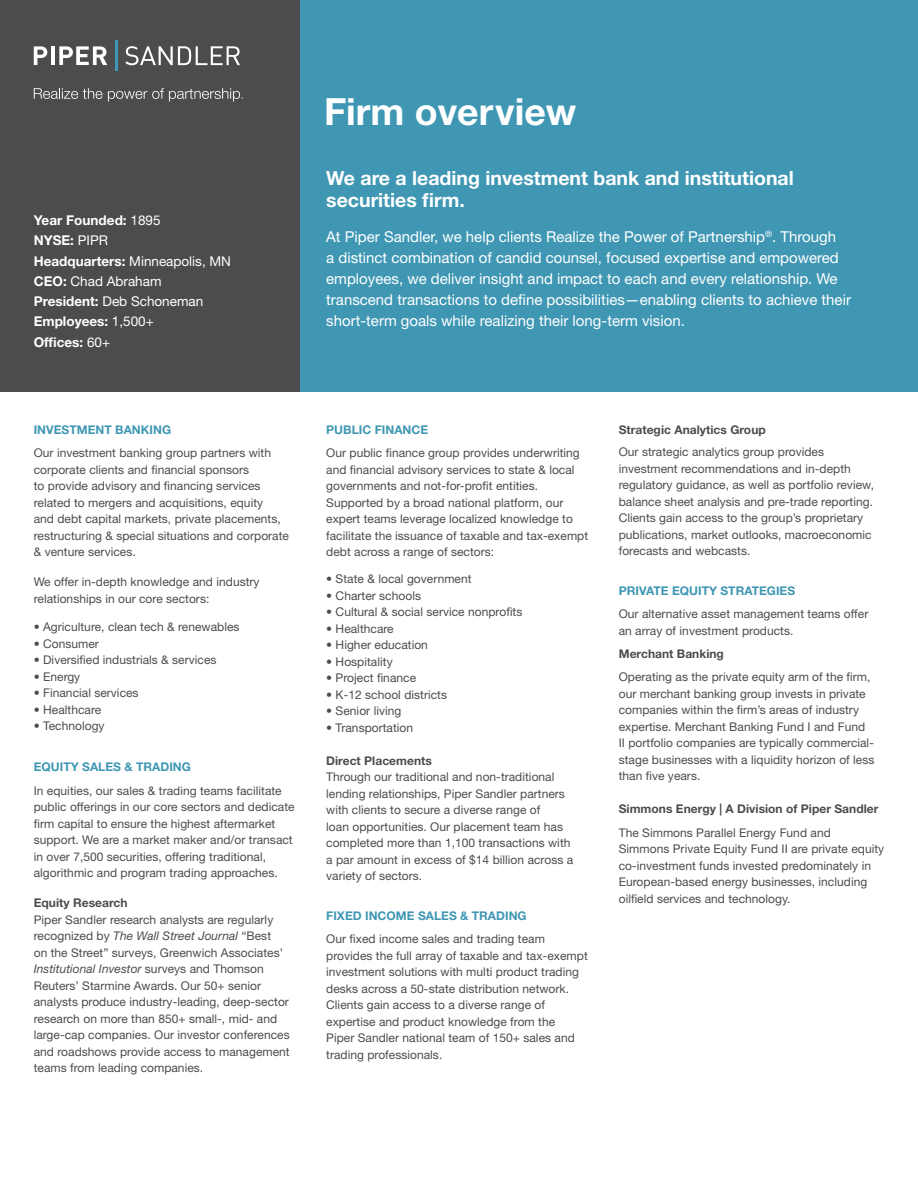
<style>
.page{position:relative;width:918px;height:1188px;background:#fff}
.page>*{position:absolute;margin:0;border:0;box-sizing:border-box;transform-origin:0 0}
.PJC_AD_headline{font:700 37.5px "Helvetica Neue LT Std";color:#fff}
.t1{font:700 19.5px/22.5px "Helvetica Neue LT Std";color:#fff}
.t2{font:15px/21px "Helvetica Neue LT Std";color:#fff}
.t3{font:13.5px "Helvetica Neue LT Std";color:#fff}
.t4{font:700 13.5px "Helvetica Neue LT Std";color:#fff}
.t5{font:12px/16.5px "Helvetica Neue LT Std";letter-spacing:.005em;color:#4b4c4d}
.t6{font:700 12px "Helvetica Neue LT Std";letter-spacing:.005em;color:#3f97b4}
.t7{font:700 12px "Helvetica Neue LT Std";letter-spacing:.005em;color:#4b4c4d}
.s1{font-weight:400}
.s2{font-weight:700}
.s3{font-style:italic}
</style>
<div class="page">
<div style="left:299px;top:0;width:619px;height:392px;background:#3f97b4"></div>
<div style="left:0;top:0;width:299px;height:392px;background:#4b4c4d"></div>
<svg style="left:34px;top:46px;width:13px;height:19px"></svg>
<hr style="left:51px;top:46px;width:3px;height:19px;background:#fff">
<svg style="left:59px;top:46px;width:48px;height:19px"></svg>
<svg style="left:125px;top:46px;width:115px;height:19px"></svg>
<hr style="left:115px;top:41px;width:3px;height:30px;background:#3d97b5">
<svg style="left:34px;top:88px;width:68px;height:11px"></svg>
<svg style="left:108px;top:88px;width:135px;height:14px"></svg>
<p class="t4" style="left:34px;top:212px;width:128px">Year Founded: <span class="s1">1895</span></p>
<p class="t4" style="left:34px;top:232px;width:76px">NYSE: <span class="s1">PIPR</span></p>
<p class="t3" style="left:34px;top:253px;width:199px"><span class="s2">Headquarters:</span> Minneapolis, MN</p>
<p class="t3" style="left:34px;top:273px;width:129px"><span class="s2">CEO:</span> Chad Abraham</p>
<p class="t3" style="left:34px;top:293px;width:171px"><span class="s2">President:</span> Deb Schoneman</p>
<p class="t4" style="left:34px;top:313px;width:122px">Employees: <span class="s1">1,500+</span></p>
<p class="t4" style="left:34px;top:333px;width:78px">Offices: <span class="s1">60+</span></p>
<p class="t6" style="left:34px;top:422px;width:139px">INVESTMENT BANKING</p>
<p class="t5" style="left:34px;top:444px;width:257px">Our investment banking group partners with corporate clients and financial sponsors<br>to provide advisory and financing services related to mergers and acquisitions, equity<br>and debt capital markets, private placements, restructuring &amp; special situations and corporate &amp; venture services.</p>
<p class="t5" style="left:34px;top:573px;width:227px">We offer in-depth knowledge and industry relationships in our core sectors:</p>
<p class="t5" style="left:34px;top:618px;width:207px">• Agriculture, clean tech &amp; renewables</p>
<p class="t5" style="left:34px;top:635px;width:67px">• Consumer</p>
<p class="t5" style="left:34px;top:651px;width:184px">• Diversified industrials &amp; services</p>
<p class="t5" style="left:34px;top:668px;width:48px">• Energy</p>
<p class="t5" style="left:34px;top:684px;width:106px">• Financial services</p>
<p class="t5" style="left:34px;top:701px;width:69px">• Healthcare</p>
<p class="t5" style="left:34px;top:717px;width:72px">• Technology</p>
<p class="t6" style="left:34px;top:760px;width:159px">EQUITY SALES &amp; TRADING</p>
<p class="t5" style="left:34px;top:782px;width:262px">In equities, our sales &amp; trading teams facilitate public offerings in our core sectors and dedicate firm capital to ensure the highest aftermarket support. We are a market maker and/or transact in over 7,500 securities, offering traditional, algorithmic and program trading approaches.</p>
<p class="t5" style="left:34px;top:894px;width:257px"><span class="s2">Equity Research<br></span>Piper Sandler research analysts are regularly recognized by <span class="s3">The Wall Street Journal</span> “Best<br>on the Street” surveys, Greenwich Associates’ <span class="s3">Institutional Investor</span> surveys and Thomson Reuters’ Starmine Awards. Our 50+ senior analysts produce industry-leading, deep-sector research on more than 850+ small-, mid- and large-cap companies. Our investor conferences and roadshows provide access to management teams from leading companies.</p>
<p class="PJC_AD_headline" style="left:324px;top:89px;width:254px">Firm overview</p>
<p class="t1" style="left:326px;top:166px;width:469px">We are a leading investment bank and institutional securities firm.</p>
<p class="t2" style="left:326px;top:225px;width:526px">At Piper Sandler, we help clients Realize the Power of Partnership<sup>®</sup>. Through<br>a distinct combination of candid counsel, focused expertise and empowered employees, we deliver insight and impact to each and every relationship. We transcend transactions to define possibilities—enabling clients to achieve their short-term goals while realizing their long-term vision.</p>
<p class="t6" style="left:326px;top:422px;width:104px">PUBLIC FINANCE</p>
<p class="t5" style="left:326px;top:444px;width:255px">Our public finance group provides underwriting and financial advisory services to state &amp; local governments and not-for-profit entities.</p>
<p class="t5" style="left:326px;top:494px;width:263px">Supported by a broad national platform, our expert teams leverage localized knowledge to facilitate the issuance of taxable and tax-exempt debt across a range of sectors:</p>
<p class="t5" style="left:326px;top:570px;width:147px">• State &amp; local government</p>
<p class="t5" style="left:326px;top:587px;width:96px">• Charter schools</p>
<p class="t5" style="left:326px;top:603px;width:198px">• Cultural &amp; social service nonprofits</p>
<p class="t5" style="left:326px;top:620px;width:69px">• Healthcare</p>
<p class="t5" style="left:326px;top:636px;width:103px">• Higher education</p>
<p class="t5" style="left:326px;top:653px;width:68px">• Hospitality</p>
<p class="t5" style="left:326px;top:669px;width:91px">• Project finance</p>
<p class="t5" style="left:326px;top:686px;width:122px">• K-12 school districts</p>
<p class="t5" style="left:326px;top:702px;width:77px">• Senior living</p>
<p class="t5" style="left:326px;top:719px;width:88px">• Transportation</p>
<p class="t5" style="left:326px;top:752px;width:249px"><span class="s2">Direct Placements<br></span>Through our traditional and non-traditional lending relationships, Piper Sandler partners with clients to secure a diverse range of<br>loan opportunities. Our placement team has completed more than 1,100 transactions with a par amount in excess of $14 billion across a variety of sectors.</p>
<p class="t6" style="left:326px;top:908px;width:202px">FIXED INCOME SALES &amp; TRADING</p>
<p class="t5" style="left:326px;top:930px;width:263px">Our fixed income sales and trading team provides the full array of taxable and tax-exempt investment solutions with multi product trading desks across a 50-state distribution network.<br>Clients gain access to a diverse range of expertise and product knowledge from the<br>Piper Sandler national team of 150+ sales and trading professionals.</p>
<p class="t5" style="left:619px;top:418px;width:207px;line-height:22.5px"><span class="s2">Strategic Analytics Group<br></span>Our strategic analytics group provides</p>
<p class="t5" style="left:619px;top:460px;width:257px">investment recommendations and in-depth regulatory guidance, as well as portfolio review, balance sheet analysis and pre-trade reporting.<br>Clients gain access to the group’s proprietary publications, market outlooks, macroeconomic forecasts and webcasts.</p>
<p class="t6" style="left:619px;top:583px;width:178px">PRIVATE EQUITY STRATEGIES</p>
<p class="t5" style="left:619px;top:606px;width:251px">Our alternative asset management teams offer an array of investment products.</p>
<p class="t7" style="left:619px;top:646px;width:107px">Merchant Banking</p>
<p class="t5" style="left:619px;top:669px;width:257px">Operating as the private equity arm of the firm, our merchant banking group invests in private companies within the firm’s areas of industry expertise. Merchant Banking Fund I and Fund<br>II portfolio companies are typically commercial&shy;stage businesses with a liquidity horizon of less than five years.</p>
<p class="t7" style="left:619px;top:802px;width:261px">Simmons Energy | A Division of Piper Sandler</p>
<p class="t5" style="left:619px;top:824px;width:267px">The Simmons Parallel Energy Fund and Simmons Private Equity Fund II are private equity co-investment funds invested predominately in European-based energy businesses, including oilfield services and technology.</p>
</div>
